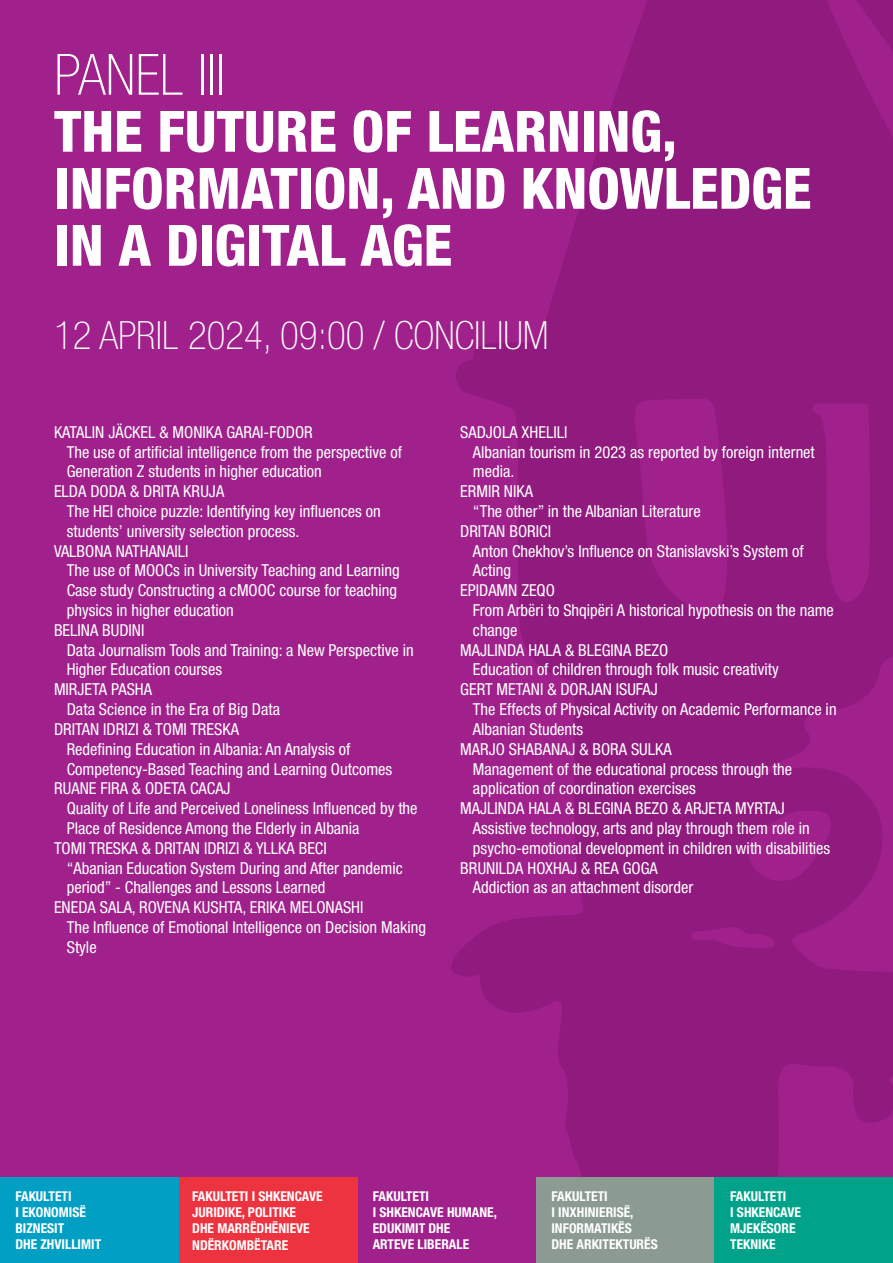
<style>
.page{position:relative;width:893px;height:1263px;background:#a0218c}
.page>*{position:absolute;margin:0;border:0;box-sizing:border-box;transform-origin:0 0}
.t1{font:800 condensed 57px/57px "Helvetica Neue LT Std";color:#fff}
.t2{font:100 condensed 57px "Helvetica Neue LT Std";color:#fff}
.t3{font:100 condensed 39px "Helvetica Neue LT Std";color:#fff}
.autor_1{font:condensed 16.5px/19.8px "Helvetica Neue LT Std";color:#fff}
.teksti_titull_2{font:700 condensed 13.5px/16.4px "Helvetica Neue LT Std";color:#fff}
</style>
<div class="page">
<svg style="left:451px;top:0;width:442px;height:1177px;fill:#911a7f"></svg>
<div style="left:179px;top:1177px;width:178px;height:86px;background:#ee3340"></div>
<div style="left:0;top:1177px;width:179px;height:86px;background:#009fc3"></div>
<div style="left:536px;top:1177px;width:179px;height:86px;background:#8b9b92"></div>
<div style="left:714px;top:1177px;width:179px;height:86px;background:#00a38a"></div>
<p class="t2" style="left:54px;top:43px;width:173px">PANEL III</p>
<p class="t1" style="left:54px;top:102px;width:759px">THE FUTURE OF LEARNING,<br>INFORMATION, AND KNOWLEDGE<br>IN A DIGITAL AGE</p>
<p class="t3" style="left:54px;top:313px;width:496px">12 APRIL 2024, 09:00 / CONCILIUM</p>
<p class="autor_1" style="left:54px;top:422px;width:260px">KATALIN JÄCKEL &amp; MONIKA GARAI-FODOR</p>
<p class="autor_1" style="left:67px;top:442px;width:337px">The use of artificial intelligence from the perspective of<br>Generation Z students in higher education</p>
<p class="autor_1" style="left:54px;top:481px;width:172px">ELDA DODA &amp; DRITA KRUJA</p>
<p class="autor_1" style="left:67px;top:501px;width:315px">The HEI choice puzzle: Identifying key influences on students’ university selection process.</p>
<p class="autor_1" style="left:54px;top:541px;width:136px">VALBONA NATHANAILI</p>
<p class="autor_1" style="left:67px;top:561px;width:334px">The use of MOOCs in University Teaching and Learning<br>Case study Constructing a cMOOC course for teaching physics in higher education</p>
<p class="autor_1" style="left:54px;top:620px;width:92px">BELINA BUDINI</p>
<p class="autor_1" style="left:67px;top:640px;width:349px">Data Journalism Tools and Training: a New Perspective in<br>Higher Education courses</p>
<p class="autor_1" style="left:54px;top:679px;width:100px">MIRJETA PASHA</p>
<p class="autor_1" style="left:67px;top:699px;width:215px">Data Science in the Era of Big Data</p>
<p class="autor_1" style="left:54px;top:719px;width:186px">DRITAN IDRIZI &amp; TOMI TRESKA</p>
<p class="autor_1" style="left:67px;top:739px;width:327px">Redefining Education in Albania: An Analysis of<br>Competency-Based Teaching and Learning Outcomes</p>
<p class="autor_1" style="left:54px;top:778px;width:178px">RUANE FIRA &amp; ODETA CACAJ</p>
<p class="autor_1" style="left:67px;top:798px;width:352px">Quality of Life and Perceived Loneliness Influenced by the<br>Place of Residence Among the Elderly in Albania</p>
<p class="autor_1" style="left:54px;top:838px;width:274px">TOMI TRESKA &amp; DRITAN IDRIZI &amp; YLLKA BECI</p>
<p class="autor_1" style="left:67px;top:858px;width:338px">“Abanian Education System During and After pandemic period” - Challenges and Lessons Learned</p>
<p class="autor_1" style="left:54px;top:897px;width:311px">ENEDA SALA, ROVENA KUSHTA, ERIKA MELONASHI</p>
<p class="autor_1" style="left:67px;top:917px;width:361px">The Influence of Emotional Intelligence on Decision Making<br>Style</p>
<p class="autor_1" style="left:460px;top:422px;width:109px">SADJOLA XHELILI</p>
<p class="autor_1" style="left:473px;top:442px;width:343px">Albanian tourism in 2023 as reported by foreign internet media.</p>
<p class="autor_1" style="left:460px;top:481px;width:74px">ERMIR NIKA</p>
<p class="autor_1" style="left:473px;top:501px;width:229px">“The other” in the Albanian Literature</p>
<p class="autor_1" style="left:460px;top:521px;width:92px">DRITAN BORICI</p>
<p class="autor_1" style="left:473px;top:541px;width:332px">Anton Chekhov’s Influence on Stanislavski’s System of<br>Acting</p>
<p class="autor_1" style="left:460px;top:580px;width:96px">EPIDAMN ZEQO</p>
<p class="autor_1" style="left:473px;top:600px;width:362px">From Arbëri to Shqipëri A historical hypothesis on the name change</p>
<p class="autor_1" style="left:460px;top:640px;width:210px">MAJLINDA HALA &amp; BLEGINA BEZO</p>
<p class="autor_1" style="left:473px;top:660px;width:307px">Education of children through folk music creativity</p>
<p class="autor_1" style="left:460px;top:679px;width:199px">GERT METANI &amp; DORJAN ISUFAJ</p>
<p class="autor_1" style="left:473px;top:699px;width:365px">The Effects of Physical Activity on Academic Performance in<br>Albanian Students</p>
<p class="autor_1" style="left:460px;top:739px;width:213px">MARJO SHABANAJ &amp; BORA SULKA</p>
<p class="autor_1" style="left:473px;top:759px;width:321px">Management of the educational process through the application of coordination exercises</p>
<p class="autor_1" style="left:460px;top:798px;width:326px">MAJLINDA HALA &amp; BLEGINA BEZO &amp; ARJETA MYRTAJ</p>
<p class="autor_1" style="left:473px;top:818px;width:359px">Assistive technology, arts and play through them role in psycho-emotional development in children with disabilities</p>
<p class="autor_1" style="left:460px;top:858px;width:199px">BRUNILDA HOXHAJ &amp; REA GOGA</p>
<p class="autor_1" style="left:473px;top:877px;width:222px">Addiction as an attachment disorder</p>
<p class="teksti_titull_2" style="left:15px;top:1187px;width:58px">FAKULTETI</p>
<p class="teksti_titull_2" style="left:15px;top:1204px;width:72px">I EKONOMISË</p>
<p class="teksti_titull_2" style="left:15px;top:1220px;width:50px">BIZNESIT</p>
<p class="teksti_titull_2" style="left:15px;top:1236px;width:87px">DHE ZHVILLIMIT</p>
<p class="teksti_titull_2" style="left:192px;top:1188px;width:132px">FAKULTETI I SHKENCAVE<br>JURIDIKE, POLITIKE</p>
<p class="teksti_titull_2" style="left:192px;top:1220px;width:119px">DHE MARRËDHËNIEVE<br>NDËRKOMBËTARE</p>
<p class="teksti_titull_2" style="left:373px;top:1187px;width:58px">FAKULTETI</p>
<p class="teksti_titull_2" style="left:373px;top:1204px;width:126px">I SHKENCAVE HUMANE,</p>
<p class="teksti_titull_2" style="left:373px;top:1220px;width:79px">EDUKIMIT DHE</p>
<p class="teksti_titull_2" style="left:373px;top:1236px;width:98px">ARTEVE LIBERALE</p>
<p class="teksti_titull_2" style="left:551px;top:1187px;width:58px">FAKULTETI</p>
<p class="teksti_titull_2" style="left:551px;top:1204px;width:84px">I INXHINIERISË,</p>
<p class="teksti_titull_2" style="left:551px;top:1220px;width:82px">INFORMATIKËS</p>
<p class="teksti_titull_2" style="left:551px;top:1236px;width:108px">DHE ARKITEKTURËS</p>
<p class="teksti_titull_2" style="left:730px;top:1187px;width:58px">FAKULTETI</p>
<p class="teksti_titull_2" style="left:730px;top:1204px;width:72px">I SHKENCAVE</p>
<p class="teksti_titull_2" style="left:730px;top:1220px;width:67px">MJEKËSORE</p>
<p class="teksti_titull_2" style="left:730px;top:1236px;width:47px">TEKNIKE</p>
</div>
